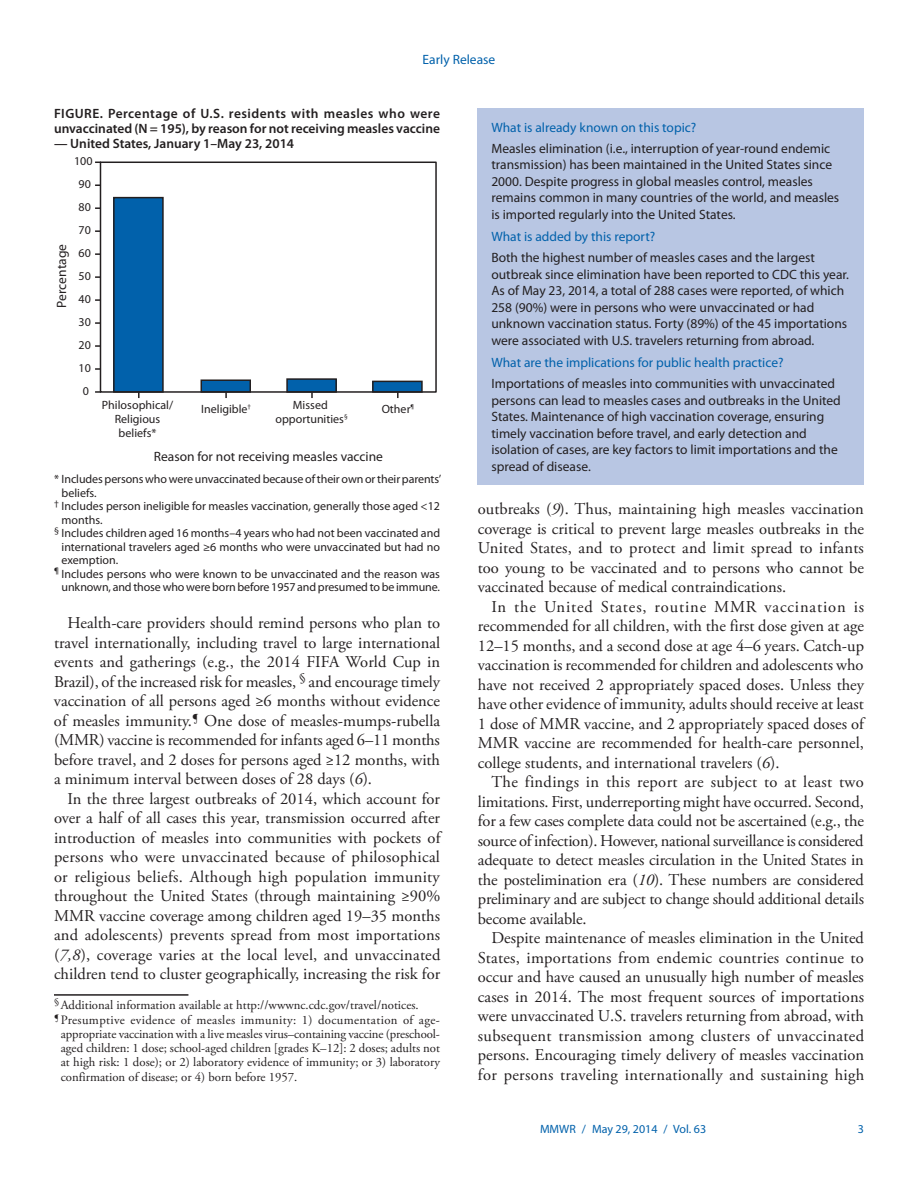
<style>
.page{position:relative;width:918px;height:1188px;background:#fff}
.page>*{position:absolute;margin:0;border:0;box-sizing:border-box;transform-origin:0 0}
.body_copy{font:16.5px/19.5px "Adobe Garamond Pro";color:#231f20;text-align:justify}
.fb_answer{font:13.5px/16.5px "Myriad Pro";color:#231f20}
.t1{font:600 13.5px/15px "Myriad Pro";color:#231f20}
.fb_question{font:13.5px "Myriad Pro";color:#0161ab}
.footnote_no_rule_tex{font:12.75px/14.2px "Adobe Garamond Pro";color:#231f20;text-align:justify}
.footnote_w_rule_text{font:12.75px "Adobe Garamond Pro";color:#231f20}
._8pt_footnote_suppor{font:12px/13.5px "Myriad Pro";color:#231f20;text-align:center}
.footer_right{font:12px "Myriad Pro";color:#0161ab}
.s1{font-style:italic}
</style>
<div class="page">
<div style="left:114px;top:198px;width:49px;height:194px;background:#0161ab"></div>
<div style="left:113px;top:197px;width:51px;height:196px;border:2px solid #231f20"></div>
<div style="left:201px;top:380px;width:49px;height:12px;background:#0161ab"></div>
<div style="left:201px;top:379px;width:50px;height:14px;border:2px solid #231f20"></div>
<div style="left:287px;top:379px;width:49px;height:13px;background:#0161ab"></div>
<div style="left:286px;top:378px;width:51px;height:15px;border:2px solid #231f20"></div>
<div style="left:373px;top:381px;width:49px;height:11px;background:#0161ab"></div>
<div style="left:372px;top:381px;width:51px;height:12px;border:2px solid #231f20"></div>
<div style="left:100px;top:162px;width:337px;height:231px;border:2px solid #231f20"></div>
<div style="left:478px;top:108px;width:386px;height:376px;background:#b8c6e3"></div>
<hr style="left:54px;top:994px;width:134px;height:2px;background:#231f20">
<p class="fb_question" style="left:423px;top:51px;width:74px">Early Release</p>
<p class="t1" style="left:54px;top:106px;width:388px">FIGURE. Percentage of U.S. residents with measles who were unvaccinated (N = 195), by reason for not receiving measles vaccine</p>
<p class="t1" style="left:54px;top:136px;width:242px">— United States, January 1–May 23, 2014</p>
<p class="_8pt_footnote_suppor" style="left:74px;top:154px;width:20px">100</p>
<p class="_8pt_footnote_suppor" style="left:79px;top:177px;width:14px">90</p>
<p class="_8pt_footnote_suppor" style="left:79px;top:200px;width:14px">80</p>
<p class="fb_answer" style="left:53px;top:308px;width:66px;rotate:-90deg">Percentage</p>
<p class="_8pt_footnote_suppor" style="left:79px;top:223px;width:14px">70</p>
<p class="_8pt_footnote_suppor" style="left:79px;top:246px;width:14px">60</p>
<p class="_8pt_footnote_suppor" style="left:79px;top:269px;width:14px">50</p>
<p class="_8pt_footnote_suppor" style="left:79px;top:292px;width:14px">40</p>
<p class="_8pt_footnote_suppor" style="left:79px;top:315px;width:14px">30</p>
<p class="_8pt_footnote_suppor" style="left:79px;top:338px;width:14px">20</p>
<p class="_8pt_footnote_suppor" style="left:79px;top:361px;width:14px">10</p>
<p class="_8pt_footnote_suppor" style="left:83px;top:384px;width:8px">0</p>
<p class="_8pt_footnote_suppor" style="left:102px;top:397px;width:73px;line-height:14.4px">Philosophical/<br>Religious beliefs*</p>
<p class="_8pt_footnote_suppor" style="left:201px;top:402px;width:51px">Ineligible<sup>†</sup></p>
<p class="_8pt_footnote_suppor" style="left:275px;top:397px;width:74px;line-height:14.4px">Missed opportunities<sup>§</sup></p>
<p class="_8pt_footnote_suppor" style="left:382px;top:402px;width:34px">Other<sup>¶</sup></p>
<p class="fb_answer" style="left:154px;top:448px;width:231px">Reason for not receiving measles vaccine</p>
<p class="_8pt_footnote_suppor" style="left:62px;top:472px;width:381px;text-align:left;text-indent:-8px">* Includes persons who were unvaccinated because of their own or their parents’ beliefs.</p>
<p class="_8pt_footnote_suppor" style="left:62px;top:499px;width:380px;text-align:left;text-indent:-8px"><sup>†</sup> Includes person ineligible for measles vaccination, generally those aged &lt;12 months.</p>
<p class="_8pt_footnote_suppor" style="left:62px;top:526px;width:380px;text-align:justify;text-indent:-8px"><sup>§</sup> Includes children aged 16 months–4 years who had not been vaccinated and international travelers aged ≥6 months who were unvaccinated but had no exemption.</p>
<p class="_8pt_footnote_suppor" style="left:54px;top:567px;width:388px;text-align:right"><sup>¶</sup> Includes persons who were known to be unvaccinated and the reason was unknown, and those who were born before 1957 and presumed to be immune.</p>
<p class="body_copy" style="left:54px;top:614px;width:388px;text-indent:14px">Health-care providers should remind persons who plan to travel internationally, including travel to large international events and gatherings (e.g., the 2014 FIFA World Cup in Brazil), of the increased risk for measles, <sup>§</sup> and encourage timely vaccination of all persons aged ≥6 months without evidence of measles immunity.<sup>¶</sup> One dose of measles-mumps-rubella (MMR) vaccine is recommended for infants aged 6–11 months before travel, and 2 doses for persons aged ≥12 months, with a minimum interval between doses of 28 days (<span class="s1">6</span>).</p>
<p class="body_copy" style="left:54px;top:790px;width:388px;text-indent:13px">In the three largest outbreaks of 2014, which account for over a half of all cases this year, transmission occurred after introduction of measles into communities with pockets of persons who were unvaccinated because of philosophical or religious beliefs. Although high population immunity throughout the United States (through maintaining ≥90% MMR vaccine coverage among children aged 19–35 months and adolescents) prevents spread from most importations (<span class="s1">7,8</span>), coverage varies at the local level, and unvaccinated children tend to cluster geographically, increasing the risk for</p>
<p class="footnote_w_rule_text" style="left:54px;top:998px;width:366px"><sup>§</sup> Additional information available at http://wwwnc.cdc.gov/travel/notices.</p>
<p class="footnote_no_rule_tex" style="left:61px;top:1013px;width:381px;text-indent:-7px"><sup>¶</sup>Presumptive evidence of measles immunity: 1) documentation of age&shy;appropriate vaccination with a live measles virus–containing vaccine (preschool&shy;aged children: 1 dose; school-aged children [grades K–12]: 2 doses; adults not at high risk: 1 dose); or 2) laboratory evidence of immunity; or 3) laboratory confirmation of disease; or 4) born before 1957.</p>
<p class="fb_question" style="left:491px;top:119px;width:206px">What is already known on this topic?</p>
<p class="fb_answer" style="left:491px;top:140px;width:349px">Measles elimination (i.e., interruption of year-round endemic transmission) has been maintained in the United States since 2000. Despite progress in global measles control, measles remains common in many countries of the world, and measles is imported regularly into the United States.</p>
<p class="fb_question" style="left:491px;top:228px;width:165px">What is added by this report?</p>
<p class="fb_answer" style="left:491px;top:249px;width:359px">Both the highest number of measles cases and the largest outbreak since elimination have been reported to CDC this year.<br>As of May 23, 2014, a total of 288 cases were reported, of which 258 (90%) were in persons who were unvaccinated or had unknown vaccination status. Forty (89%) of the 45 importations were associated with U.S. travelers returning from abroad.</p>
<p class="fb_question" style="left:491px;top:354px;width:294px">What are the implications for public health practice?</p>
<p class="fb_answer" style="left:491px;top:375px;width:351px">Importations of measles into communities with unvaccinated persons can lead to measles cases and outbreaks in the United States. Maintenance of high vaccination coverage, ensuring timely vaccination before travel, and early detection and isolation of cases, are key factors to limit importations and the spread of disease.</p>
<p class="body_copy" style="left:478px;top:500px;width:388px">outbreaks (<span class="s1">9</span>). Thus, maintaining high measles vaccination coverage is critical to prevent large measles outbreaks in the United States, and to protect and limit spread to infants too young to be vaccinated and to persons who cannot be vaccinated because of medical contraindications.</p>
<p class="body_copy" style="left:478px;top:597px;width:388px;text-indent:13px">In the United States, routine MMR vaccination is recommended for all children, with the first dose given at age 12–15 months, and a second dose at age 4–6 years. Catch-up vaccination is recommended for children and adolescents who have not received 2 appropriately spaced doses. Unless they have other evidence of immunity, adults should receive at least 1 dose of MMR vaccine, and 2 appropriately spaced doses of MMR vaccine are recommended for health-care personnel, college students, and international travelers (<span class="s1">6</span>).</p>
<p class="body_copy" style="left:478px;top:773px;width:388px;text-indent:13px">The findings in this report are subject to at least two limitations. First, underreporting might have occurred. Second, for a few cases complete data could not be ascertained (e.g., the source of infection). However, national surveillance is considered adequate to detect measles circulation in the United States in the postelimination era (<span class="s1">10</span>). These numbers are considered preliminary and are subject to change should additional details become available.</p>
<p class="body_copy" style="left:478px;top:929px;width:388px;text-indent:13px">Despite maintenance of measles elimination in the United States, importations from endemic countries continue to occur and have caused an unusually high number of measles cases in 2014. The most frequent sources of importations were unvaccinated U.S. travelers returning from abroad, with subsequent transmission among clusters of unvaccinated persons. Encouraging timely delivery of measles vaccination for persons traveling internationally and sustaining high</p>
<p class="footer_right" style="left:540px;top:1121px;width:168px">MMWR / May 29, 2014 / Vol. 63</p>
<p class="footer_right" style="left:858px;top:1121px;width:8px">3</p>
</div>
